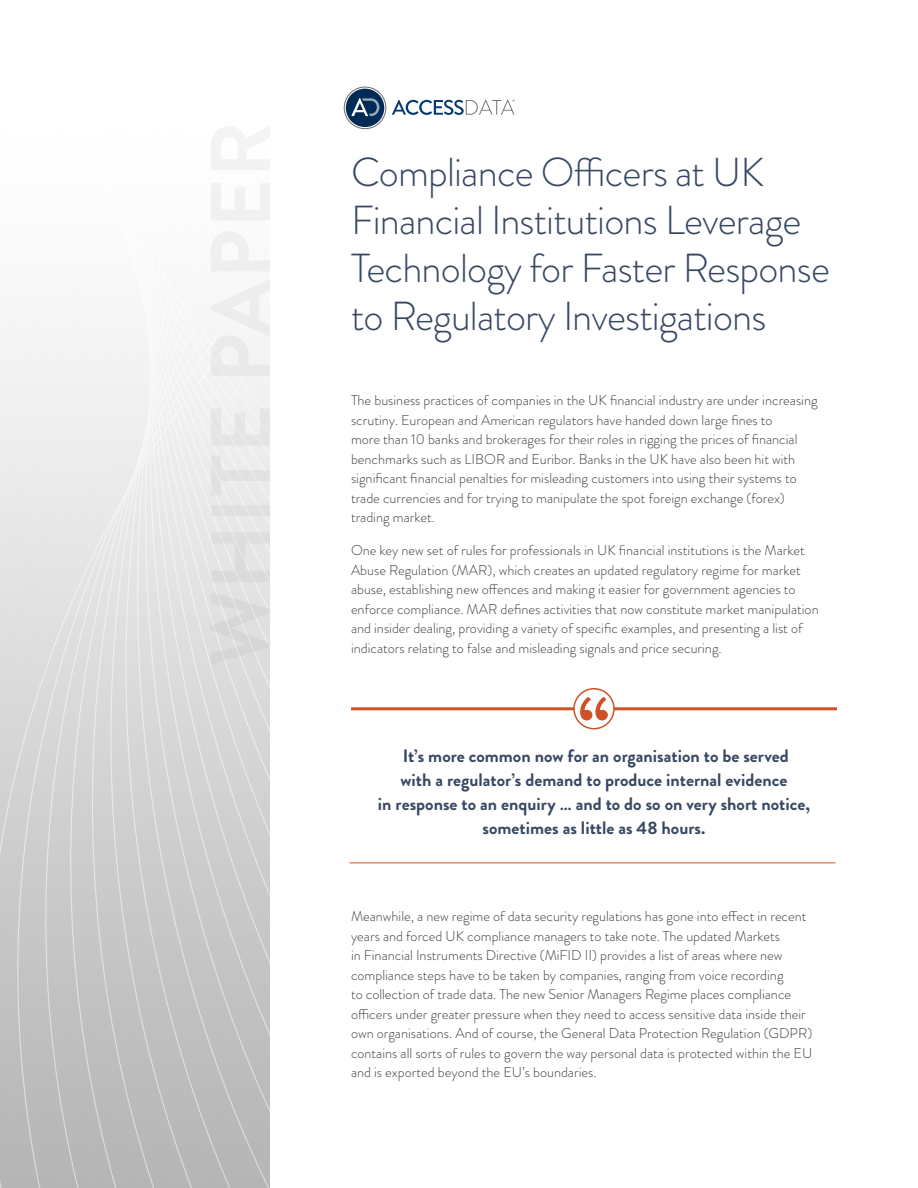
<style>
.page{position:relative;width:918px;height:1188px;background:#fff}
.page>*{position:absolute;margin:0;border:0;box-sizing:border-box;transform-origin:0 0}
.t1{font:300 40.5px/48px "Brandon Grotesque";letter-spacing:-.02em;color:#384862}
.t2{font:700 18px/24px "Brandon Grotesque";color:#384862;text-align:center}
.t3{font:300 14.25px/19.5px "Brandon Grotesque";color:#3d3f46}
</style>
<div class="page">
<div style="left:346px;top:89px;width:38px;height:38px;background:#002b56;border-radius:50%"></div>
<div style="left:344px;top:87px;width:42px;height:42px;border:1px solid #6b6b6b;border-radius:50%"></div>
<svg style="left:351px;top:98px;width:28px;height:19px"></svg>
<svg style="left:392px;top:99px;width:123px;height:16px"></svg>
<hr style="left:351px;top:707px;width:486px;height:3px;background:#cd5227">
<svg style="left:574px;top:689px;width:40px;height:40px"></svg>
<div style="left:573px;top:688px;width:42px;height:41px;border:2px solid #cd5227;border-radius:50%"></div>
<hr style="left:350px;top:863px;width:486px;height:1px;background:#cd5227">
<svg style="left:580px;top:697px;width:28px;height:23px"></svg>
<svg style="left:0;top:325px;width:270px;height:863px"></svg>
<h1 class="t1" style="left:351px;top:149px;width:480px">Compliance Officers at UK<br>Financial Institutions Leverage<br>Technology for Faster Response to Regulatory Investigations</h1>
<p class="t3" style="left:351px;top:391px;width:468px">The business practices of companies in the UK financial industry are under increasing scrutiny. European and American regulators have handed down large fines to<br>more than 10 banks and brokerages for their roles in rigging the prices of financial benchmarks such as LIBOR and Euribor. Banks in the UK have also been hit with significant financial penalties for misleading customers into using their systems to trade currencies and for trying to manipulate the spot foreign exchange (forex) trading market.</p>
<p class="t3" style="left:351px;top:541px;width:469px">One key new set of rules for professionals in UK financial institutions is the Market Abuse Regulation (MAR), which creates an updated regulatory regime for market abuse, establishing new offences and making it easier for government agencies to enforce compliance. MAR defines activities that now constitute market manipulation and insider dealing, providing a variety of specific examples, and presenting a list of indicators relating to false and misleading signals and price securing.</p>
<p class="t2" style="left:378px;top:744px;width:434px">It’s more common now for an organisation to be served<br>with a regulator’s demand to produce internal evidence<br>in response to an enquiry … and to do so on very short notice, sometimes as little as 48 hours.</p>
<p class="t3" style="left:351px;top:907px;width:463px">Meanwhile, a new regime of data security regulations has gone into effect in recent years and forced UK compliance managers to take note. The updated Markets<br>in Financial Instruments Directive (MiFID II) provides a list of areas where new compliance steps have to be taken by companies, ranging from voice recording<br>to collection of trade data. The new Senior Managers Regime places compliance officers under greater pressure when they need to access sensitive data inside their own organisations. And of course, the General Data Protection Regulation (GDPR) contains all sorts of rules to govern the way personal data is protected within the EU and is exported beyond the EU’s boundaries.</p>
</div>
